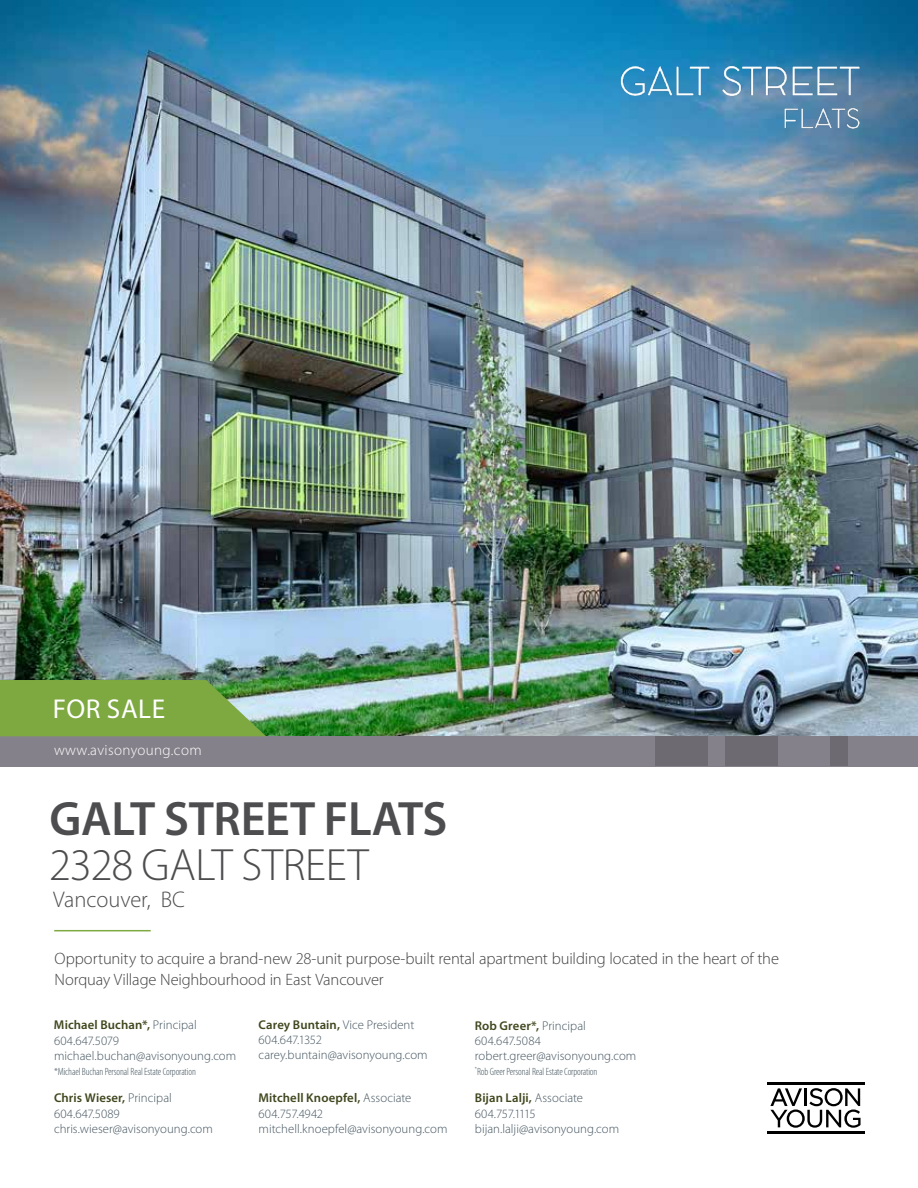
<style>
.page{position:relative;width:918px;height:1188px;background:#fff}
.page>*{position:absolute;margin:0;border:0;box-sizing:border-box;transform-origin:0 0}
.t1{font:600 48.45px "Myriad Pro";letter-spacing:-.005em;color:#4d4d4f}
.t2{font:300 45.45px "Myriad Pro";letter-spacing:-.005em;color:#4d4d4f}
.t3{font:27.3px "Myriad Pro";letter-spacing:.02em;color:#fff}
.t4{font:300 22.65px "Myriad Pro";color:#4d4d4f}
.t5{font:300 16.5px/21px "Myriad Pro";letter-spacing:-.005em;color:#414042}
.t6{font:300 15px "Myriad Pro";letter-spacing:.025em;color:#fff}
.t7{font:300 12.75px/15.1px "Myriad Pro";color:#455560}
.t8{font:300 condensed 10.5px "Myriad Pro";letter-spacing:-.01em;color:#455560}
.s1{font-weight:600;color:#40461d}
</style>
<div class="page">
<img style="left:0;top:0;width:918px;height:736px">
<img style="left:618px;top:60px;width:245px;height:71px">
<hr style="left:54px;top:930px;width:97px;height:1px;background:#7ea840">
<div style="left:0;top:736px;width:918px;height:30px;background:#85818a"></div>
<div style="left:725px;top:736px;width:53px;height:30px;background:#6d6a72"></div>
<div style="left:830px;top:736px;width:18px;height:30px;background:#6d6a72"></div>
<div style="left:656px;top:736px;width:52px;height:30px;background:#6d6a72"></div>
<svg style="left:0;top:680px;width:266px;height:56px;background:#7da847"></svg>
<hr style="left:767px;top:1082px;width:98px;height:3px;background:#000">
<hr style="left:767px;top:1131px;width:98px;height:3px;background:#000">
<svg style="left:770px;top:1088px;width:91px;height:40px"></svg>
<h3 class="t3" style="left:53px;top:692px;width:114px">FOR SALE</h3>
<p class="t6" style="left:54px;top:741px;width:149px">www.avisonyoung.com</p>
<h1 class="t1" style="left:50px;top:788px;width:400px">GALT STREET FLATS</h1>
<h2 class="t2" style="left:49px;top:837px;width:321px">2328 GALT STREET</h2>
<h3 class="t4" style="left:53px;top:886px;width:133px">Vancouver, BC</h3>
<p class="t5" style="left:55px;top:948px;width:726px">Opportunity to acquire a brand-new 28-unit purpose-built rental apartment building located in the heart of the<br>Norquay Village Neighbourhood in East Vancouver</p>
<p class="t7" style="left:54px;top:1017px;width:184px"><span class="s1">Michael Buchan*,</span> Principal<br>604.647.5079 michael.buchan@avisonyoung.com</p>
<p class="t8" style="left:54px;top:1065px;width:143px">*Michael Buchan Personal Real Estate Corporation</p>
<p class="t7" style="left:54px;top:1091px;width:160px"><span class="s1">Chris Wieser,</span> Principal<br>604.647.5089 chris.wieser@avisonyoung.com</p>
<p class="t7" style="left:259px;top:1017px;width:171px"><span class="s1">Carey Buntain,</span> Vice President<br>604.647.1352 carey.buntain@avisonyoung.com</p>
<p class="t7" style="left:259px;top:1090px;width:190px"><span class="s1">Mitchell Knoepfel,</span> Associate<br>604.757.4942 mitchell.knoepfel@avisonyoung.com</p>
<p class="t7" style="left:475px;top:1018px;width:163px"><span class="s1">Rob Greer*,</span> Principal<br>604.647.5084 robert.greer@avisonyoung.com</p>
<p class="t8" style="left:475px;top:1065px;width:124px"><sup>*</sup>Rob Greer Personal Real Estate Corporation</p>
<p class="t7" style="left:475px;top:1091px;width:146px"><span class="s1">Bijan Lalji,</span> Associate<br>604.757.1115 bijan.lalji@avisonyoung.com</p>
</div>
